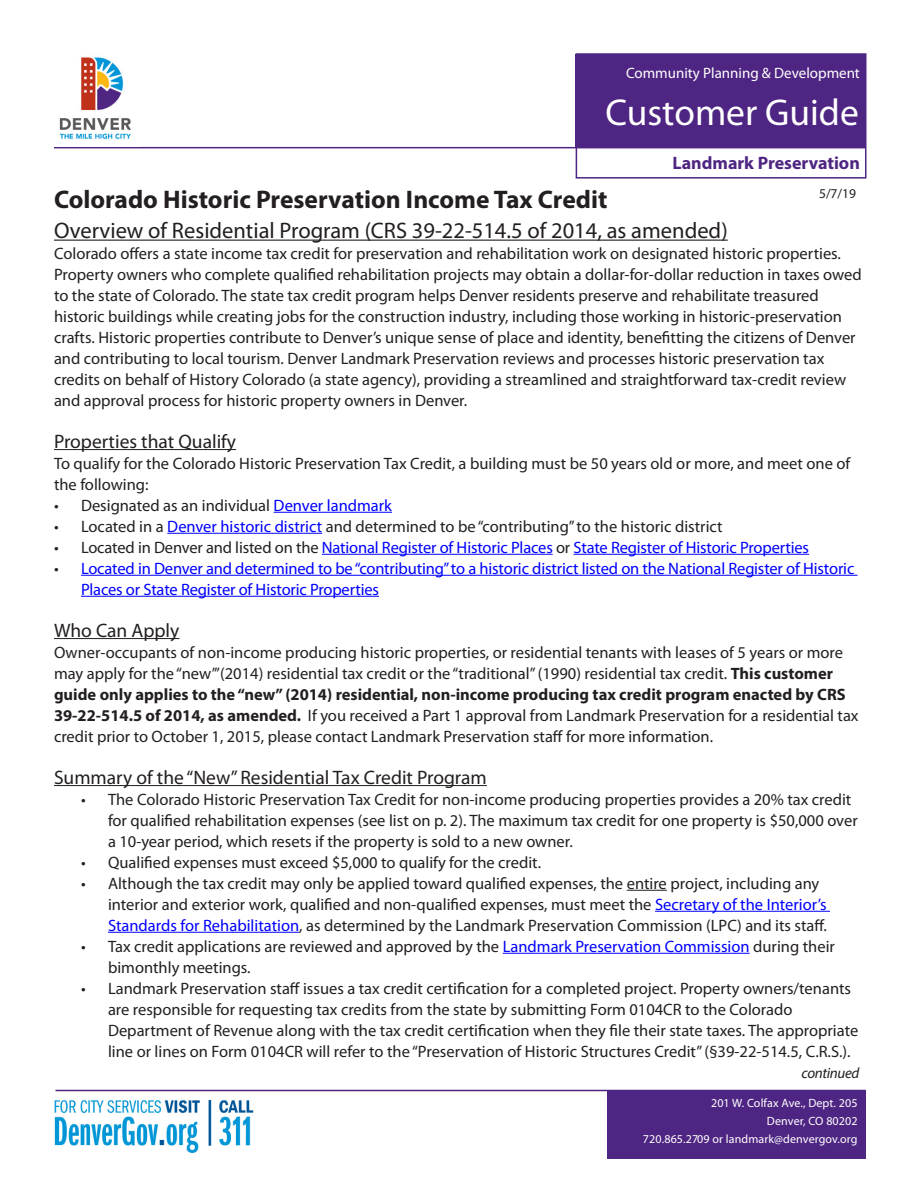
<style>
.page{position:relative;width:918px;height:1188px;background:#fff}
.page>*{position:absolute;margin:0;border:0;box-sizing:border-box;transform-origin:0 0}
.t1{font:37.5px "Myriad Pro";color:#fff}
.t2{font:700 25.5px "Myriad Pro";color:#231f20}
.t3{font:22.5px "Myriad Pro";color:#231f20}
.bullets{font:19.5px "Myriad Pro";color:#231f20}
.t4{font:700 18px "Myriad Pro";color:#4e2582}
.bullets-2{font:16.5px/21px "Myriad Pro";color:#231f20}
.t5{font:16.5px/21px "Myriad Pro";letter-spacing:-.01em;color:#00f}
.t6{font:15px "Myriad Pro";color:#fff}
.t7{font:italic 15px "Myriad Pro";letter-spacing:-.025em;color:#231f20}
.bullets-3{font:13.5px "Myriad Pro";color:#231f20}
.text{font:12px "Myriad Pro";letter-spacing:.01em;color:#fff}
.s1{color:#00f}
.s2{color:#231f20}
.s3{font-weight:700}
</style>
<div class="page">
<div style="left:576px;top:53px;width:290px;height:126px;border:2px solid #4e2582"></div>
<hr style="left:54px;top:147px;width:812px;height:1px;background:#4e2582">
<div style="left:576px;top:54px;width:289px;height:93px;background:#4e2582"></div>
<div style="left:607px;top:1090px;width:259px;height:70px;background:#4e2582"></div>
<img style="left:59px;top:57px;width:72px;height:82px">
<hr style="left:56px;top:1090px;width:810px;height:1px;background:#4e2582">
<hr style="left:54px;top:240px;width:674px;height:1px;background:#231f20">
<hr style="left:54px;top:449px;width:182px;height:1px;background:#231f20">
<hr style="left:274px;top:512px;width:118px;height:1px;background:#00f">
<hr style="left:167px;top:533px;width:155px;height:1px;background:#00f">
<hr style="left:322px;top:554px;width:231px;height:1px;background:#00f">
<hr style="left:574px;top:554px;width:235px;height:1px;background:#00f">
<hr style="left:81px;top:575px;width:777px;height:1px;background:#00f">
<hr style="left:81px;top:596px;width:298px;height:1px;background:#00f">
<hr style="left:54px;top:638px;width:125px;height:1px;background:#231f20">
<hr style="left:54px;top:785px;width:433px;height:1px;background:#231f20">
<hr style="left:627px;top:890px;width:40px;height:1px;background:#231f20">
<hr style="left:655px;top:911px;width:175px;height:1px;background:#00f">
<hr style="left:108px;top:932px;width:191px;height:1px;background:#00f">
<hr style="left:503px;top:953px;width:247px;height:1px;background:#00f">
<img style="left:54px;top:1100px;width:200px;height:53px">
<p class="t6" style="left:626px;top:64px;width:235px">Community Planning &amp; Development</p>
<p class="t1" style="left:605px;top:90px;width:255px">Customer Guide</p>
<p class="t4" style="left:672px;top:151px;width:189px">Landmark Preservation</p>
<p class="bullets-3" style="left:819px;top:185px;width:38px">5/7/19</p>
<p class="t2" style="left:54px;top:183px;width:555px">Colorado Historic Preservation Income Tax Credit</p>
<p class="t3" style="left:54px;top:216px;width:675px">Overview of Residential Program (CRS 39-22-514.5 of 2014, as amended)</p>
<p class="bullets-2" style="left:54px;top:242px;width:809px">Colorado offers a state income tax credit for preservation and rehabilitation work on designated historic properties.<br>Property owners who complete qualified rehabilitation projects may obtain a dollar-for-dollar reduction in taxes owed to the state of Colorado. The state tax credit program helps Denver residents preserve and rehabilitate treasured historic buildings while creating jobs for the construction industry, including those working in historic-preservation crafts. Historic properties contribute to Denver’s unique sense of place and identity, benefitting the citizens of Denver and contributing to local tourism. Denver Landmark Preservation reviews and processes historic preservation tax credits on behalf of History Colorado (a state agency), providing a streamlined and straightforward tax-credit review and approval process for historic property owners in Denver.</p>
<p class="bullets" style="left:54px;top:429px;width:184px">Properties that Qualify</p>
<p class="bullets-2" style="left:54px;top:452px;width:798px">To qualify for the Colorado Historic Preservation Tax Credit, a building must be 50 years old or more, and meet one of the following:</p>
<p class="bullets-2" style="left:54px;top:494px;width:340px">• Designated as an individual <span class="s1">Denver landmark</span></p>
<p class="bullets-2" style="left:54px;top:515px;width:670px">• Located in a <span class="s1">Denver historic district</span> and determined to be “contributing” to the historic district</p>
<p class="t5" style="left:54px;top:536px;width:757px"><span class="s2">• Located in Denver and listed on the</span> National Register of Historic Places <span class="s2">or</span> State Register of Historic Properties</p>
<p class="t5" style="left:81px;top:557px;width:775px;text-indent:-27px"><span class="s2">•</span> Located in Denver and determined to be “contributing” to a historic district listed on the National Register of Historic<br>Places or State Register of Historic Properties</p>
<p class="bullets" style="left:54px;top:618px;width:127px">Who Can Apply</p>
<p class="bullets-2" style="left:54px;top:641px;width:806px">Owner-occupants of non-income producing historic properties, or residential tenants with leases of 5 years or more may apply for the “new’”(2014) residential tax credit or the “traditional” (1990) residential tax credit. <span class="s3">This customer guide only applies to the “new” (2014) residential, non-income producing tax credit program enacted by CRS 39-22-514.5 of 2014, as amended.</span> If you received a Part 1 approval from Landmark Preservation for a residential tax credit prior to October 1, 2015, please contact Landmark Preservation staff for more information.</p>
<p class="bullets" style="left:54px;top:765px;width:434px">Summary of the “New” Residential Tax Credit Program</p>
<p class="bullets-2" style="left:108px;top:788px;width:751px;text-indent:-27px">• The Colorado Historic Preservation Tax Credit for non-income producing properties provides a 20% tax credit for qualified rehabilitation expenses (see list on p. 2). The maximum tax credit for one property is $50,000 over a 10-year period, which resets if the property is sold to a new owner.</p>
<p class="bullets-2" style="left:81px;top:851px;width:462px">• Qualified expenses must exceed $5,000 to qualify for the credit.</p>
<p class="bullets-2" style="left:108px;top:872px;width:721px;text-indent:-27px">• Although the tax credit may only be applied toward qualified expenses, the entire project, including any interior and exterior work, qualified and non-qualified expenses, must meet the <span class="s1">Secretary of the Interior’s<br>Standards for Rehabilitation</span>, as determined by the Landmark Preservation Commission (LPC) and its staff.</p>
<p class="bullets-2" style="left:108px;top:935px;width:728px;text-indent:-27px">• Tax credit applications are reviewed and approved by the <span class="s1">Landmark Preservation Commission</span> during their bimonthly meetings.</p>
<p class="bullets-2" style="left:108px;top:977px;width:752px;text-indent:-27px">• Landmark Preservation staff issues a tax credit certification for a completed project. Property owners/tenants are responsible for requesting tax credits from the state by submitting Form 0104CR to the Colorado Department of Revenue along with the tax credit certification when they file their state taxes. The appropriate line or lines on Form 0104CR will refer to the “Preservation of Historic Structures Credit” (§39-22-514.5, C.R.S.).</p>
<p class="t7" style="left:801px;top:1063px;width:59px">continued</p>
<p class="text" style="left:711px;top:1096px;width:148px">201 W. Colfax Ave., Dept. 205</p>
<p class="text" style="left:767px;top:1114px;width:92px">Denver, CO 80202</p>
<p class="text" style="left:643px;top:1132px;width:216px">720.865.2709 or landmark@denvergov.org</p>
</div>
